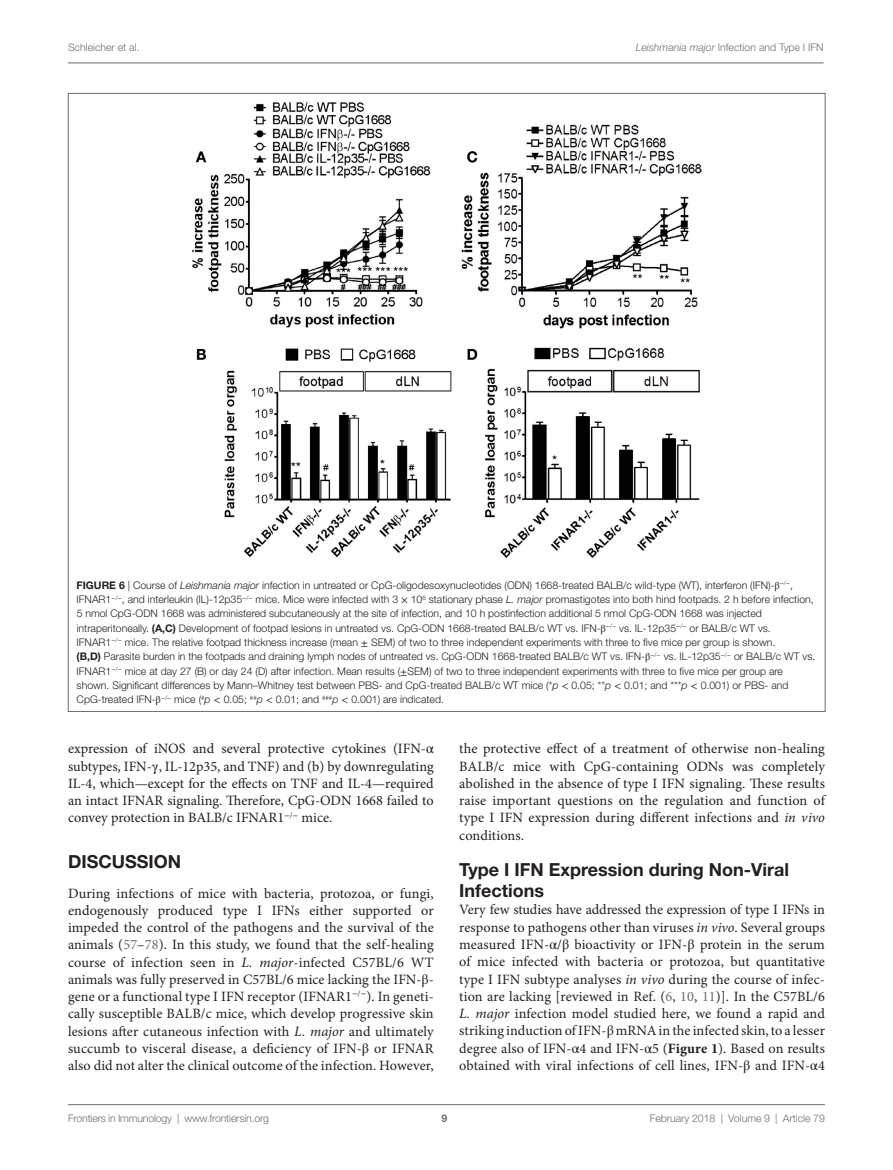
<style>
.page{position:relative;width:893px;height:1170px;background:#fff}
.page>*{position:absolute;margin:0;border:0;box-sizing:border-box;transform-origin:0 0}
.t1{font:700 18px/21px "Helvetica Neue LT Std";color:#231f20}
.t2{font:14.25px/17.2px "Minion Pro";letter-spacing:.005em;color:#231f20;text-align:justify}
.t3{font:300 10.5px/14.2px "Helvetica Neue LT Std";color:#231f20}
.t4{font:300 10.5px "Helvetica Neue LT Std";color:#6c6d70}
.t5{font:700 10.5px "Helvetica Neue LT Std";color:#6c6d70}
.s1{font-style:italic}
.s2{font-weight:700}
.s3{font-family:"STIX General";font-weight:400}
.s4{font-family:"STIX General"}
.s5{color:#6c6d70}
</style>
<div class="page">
<img style="left:192px;top:102px;width:510px;height:456px">
<hr style="left:68px;top:1104px;width:757px;height:1px;background:#6c6d70">
<hr style="left:68px;top:63px;width:755px;height:1px;background:#6c6d70">
<p class="t4" style="left:68px;top:41px;width:73px">Schleicher et al.</p>
<p class="t4" style="left:636px;top:41px;width:189px"><span class="s1">Leishmania major</span> Infection and Type I IFN</p>
<p class="t3" style="left:77px;top:578px;width:740px"><span class="s2">FIG URE 6</span> | Course of <span class="s1">Leishmania major</span> infection in untreated or CpG-oligodesoxynucleotides (ODN) 1668-treated BALB/c wild-type (WT), interferon (IFN)-<span class="s3">β</span><sup>−</sup><sup>/</sup><sup>−</sup>, IFNAR1<sup>−</sup><sup>/</sup><sup>−</sup>, and interleukin (IL)-12p35<sup>−</sup><sup>/</sup><sup>−</sup> mice. Mice were infected with 3 <span class="s3">×</span> 10<sup>6</sup> stationary phase <span class="s1">L. major</span> promastigotes into both hind footpads. 2 h before infection, 5 nmol CpG-ODN 1668 was administered subcutaneously at the site of infection, and 10 h postinfection additional 5 nmol CpG-ODN 1668 was injected intraperitoneally. <span class="s2">(A,C)</span> Development of footpad lesions in untreated vs. CpG-ODN 1668-treated BALB/c WT vs. IFN-<span class="s3">β</span><sup>−</sup><sup>/</sup><sup>−</sup> vs. IL-12p35<sup>−</sup><sup>/</sup><sup>−</sup> or BALB/c WT vs.<br>IFNAR1<sup>−</sup><sup>/</sup><sup>−</sup> mice. The relative footpad thickness increase (mean <span class="s3">±</span> SEM) of two to three independent experiments with three to five mice per group is shown.<br><span class="s2">(B,D)</span> Parasite burden in the footpads and draining lymph nodes of untreated vs. CpG-ODN 1668-treated BALB/c WT vs. IFN-<span class="s3">β</span><sup>−</sup><sup>/</sup><sup>−</sup> vs. IL-12p35<sup>−</sup><sup>/</sup><sup>−</sup> or BALB/c WT vs.<br>IFNAR1<sup>−</sup><sup>/</sup><sup>−</sup> mice at day 27 (B) or day 24 (D) after infection. Mean results (<span class="s3">±</span>SEM) of two to three independent experiments with three to five mice per group are shown. Significant differences by Mann–Whitney test between PBS- and CpG-treated BALB/c WT mice (*<span class="s1">p</span> <span class="s3">&lt;</span> 0.05; **<span class="s1">p</span> <span class="s3">&lt;</span> 0.01; and ***<span class="s1">p</span> <span class="s3">&lt;</span> 0.001) or PBS- and CpG-treated IFN-<span class="s3">β</span><sup>−</sup><sup>/</sup><sup>−</sup> mice (<sup>#</sup><span class="s1">p</span> <span class="s3">&lt;</span> 0.05; <sup>##</sup><span class="s1">p</span> <span class="s3">&lt;</span> 0.01; and <sup>###</sup><span class="s1">p</span> <span class="s3">&lt;</span> 0.001) are indicated.</p>
<p class="t2" style="left:68px;top:740px;width:367px">expression of iNOS and several protective cytokines (IFN-<span class="s4">α </span>subtypes, IFN-<span class="s4">γ</span>, IL-12p35, and TNF) and (b) by downregulating IL-4, which—except for the effects on TNF and IL-4—required an intact IFNAR signaling. Therefore, CpG-ODN 1668 failed to convey protection in BALB/c IFNAR1<sup>−</sup><sup>/</sup><sup>−</sup> mice.</p>
<p class="t1" style="left:68px;top:850px;width:112px">DISCUSSION</p>
<p class="t2" style="left:68px;top:884px;width:367px">During infections of mice with bacteria, protozoa, or fungi, endogenously produced type I IFNs either supported or impeded the control of the pathogens and the survival of the animals (<span class="s5">57</span>–<span class="s5">78</span>). In this study, we found that the self-healing course of infection seen in <span class="s1">L. major</span>-infected C57BL/6 WT animals was fully preserved in C57BL/6 mice lacking the IFN-<span class="s4">β&shy;</span>gene or a functional type I IFN receptor (IFNAR1<sup>−</sup><sup>/</sup><sup>−</sup>). In geneti&shy;cally susceptible BALB/c mice, which develop progressive skin lesions after cutaneous infection with <span class="s1">L. major</span> and ultimately succumb to visceral disease, a deficiency of IFN-<span class="s4">β</span> or IFNAR also did not alter the clinical outcome of the infection. However,</p>
<p class="t2" style="left:459px;top:740px;width:367px">the protective effect of a treatment of otherwise non-healing BALB/c mice with CpG-containing ODNs was completely abolished in the absence of type I IFN signaling. These results raise important questions on the regulation and function of type I IFN expression during different infections and <span class="s1">in vivo </span>conditions.</p>
<p class="t1" style="left:459px;top:858px;width:331px">Type I IFN Expression during Non-Viral<br>Infections</p>
<p class="t2" style="left:459px;top:901px;width:367px">Very few studies have addressed the expression of type I IFNs in response to pathogens other than viruses <span class="s1">in vivo</span>. Several groups measured IFN-<span class="s4">α</span>/<span class="s4">β</span> bioactivity or IFN-<span class="s4">β</span> protein in the serum of mice infected with bacteria or protozoa, but quantitative type I IFN subtype analyses <span class="s1">in vivo</span> during the course of infec&shy;tion are lacking [reviewed in Ref. (<span class="s5">6</span>, <span class="s5">10</span>, <span class="s5">11</span>)]. In the C57BL/6<br><span class="s1">L. major</span> infection model studied here, we found a rapid and striking induction of IFN-<span class="s4">β</span> mRNA in the infected skin, to a lesser degree also of IFN-<span class="s4">α</span>4 and IFN-<span class="s4">α</span>5 (<span class="s2">Figure 1</span>). Based on results obtained with viral infections of cell lines, IFN-<span class="s4">β</span> and IFN-<span class="s4">α</span>4</p>
<p class="t4" style="left:68px;top:1111px;width:203px">Frontiers in Immunology | www.frontiersin.org</p>
<p class="t4" style="left:650px;top:1111px;width:177px">February 2018 | Volume 9 | Article 79</p>
<p class="t5" style="left:441px;top:1111px;width:7px">9</p>
</div>
